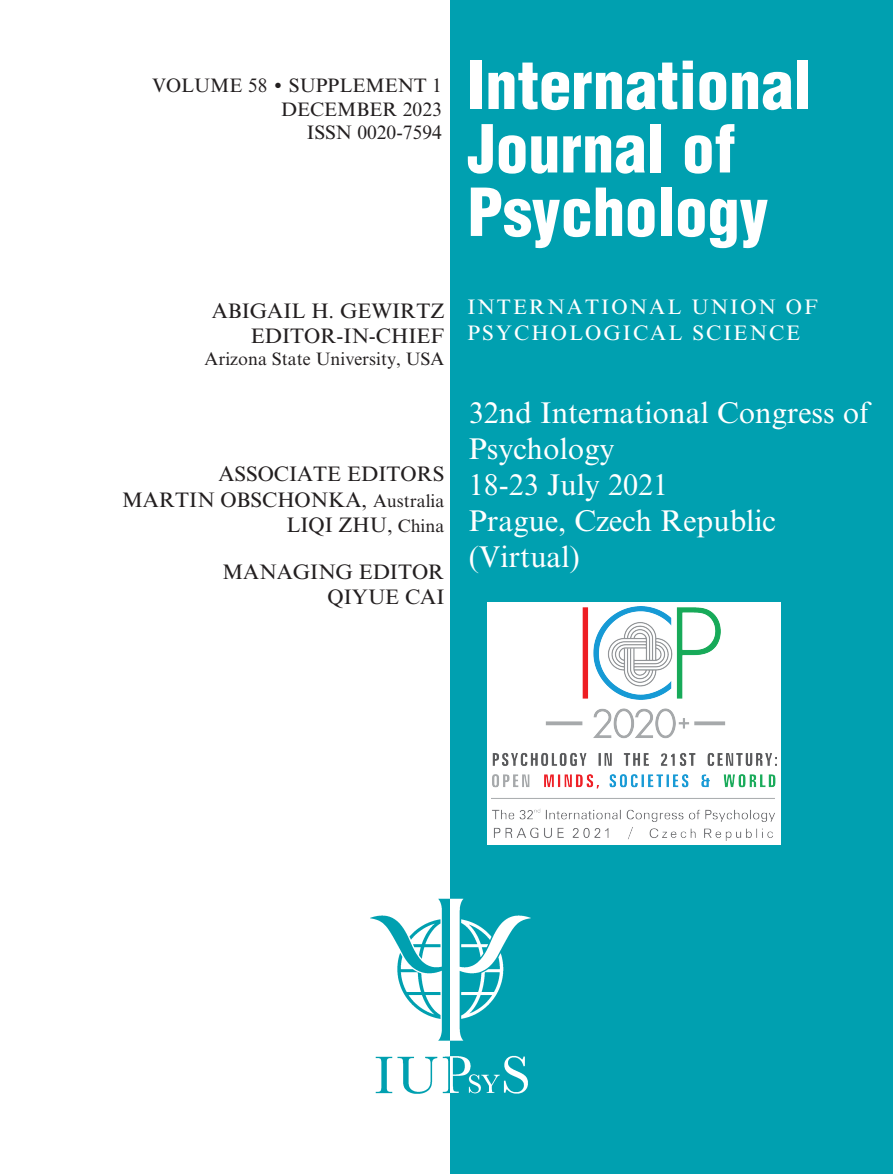
<style>
.page{position:relative;width:893px;height:1174px;background:#fff}
.page>*{position:absolute;margin:0;border:0;box-sizing:border-box;transform-origin:0 0}
.t1{font:900 condensed 64.5px/63.4px "Helvetica LT Std";color:#fff}
.t2{font:30px/36px "Times NRMT";color:#fff}
.t3{font:21px/25.5px "Times NRMT";color:#231f20;text-align:right}
.t4{font:21px/25.2px "Times NRMT";letter-spacing:.1em;color:#fff}
.t5{font:19.5px "Times NRMT";color:#231f20}
.t6{font:18px "Times NRMT";color:#231f20}
.s1{font-size:18px}
</style>
<div class="page">
<div style="left:451px;top:0;width:442px;height:1174px;background:#00a0b0"></div>
<img style="left:370px;top:882px;width:161px;height:167px">
<img style="left:375px;top:1051px;width:153px;height:42px">
<div style="left:487px;top:602px;width:294px;height:243px;background:#fff"></div>
<img style="left:492px;top:606px;width:285px;height:235px">
<p class="t5" style="left:152px;top:74px;width:291px">VOLUME 58 ● SUPPLEMENT 1</p>
<p class="t5" style="left:281px;top:98px;width:32px">Decem</p>
<p class="t5" style="left:356px;top:98px;width:87px">ber 2023</p>
<p class="t5" style="left:307px;top:121px;width:136px">ISSN 0020-7594</p>
<p class="t3" style="left:212px;top:298px;width:234px">ABIGAIL H. GEWIRTZ<br>EDITOR-IN-CHIEF</p>
<p class="t6" style="left:205px;top:348px;width:241px">Arizona State University, USA</p>
<p class="t3" style="left:218px;top:461px;width:228px">ASSOCIATE EDITORS</p>
<p class="t3" style="left:122px;top:487px;width:324px">MARTIN OBSCHONKA, <span class="s1">Australia</span></p>
<p class="t3" style="left:286px;top:512px;width:160px">LIQI ZHU, <span class="s1">China</span></p>
<p class="t3" style="left:223px;top:559px;width:223px">MANAGING EDITOR</p>
<p class="t3" style="left:328px;top:584px;width:118px">QIYUE CAI</p>
<p class="t1" style="left:467px;top:53px;width:345px">International<br>Journal of<br>Psychology</p>
<p class="t4" style="left:467px;top:295px;width:352px">INTERNATIONAL UNION OF<br>PSYCHOLOGICAL SCIENCE</p>
<p class="t2" style="left:469px;top:395px;width:402px">32nd International Congress of<br>Psychology<br>18-23 July 2021<br>Prague, Czech Republic</p>
<p class="t2" style="left:469px;top:539px;width:112px">(Virtual)</p>
</div>
